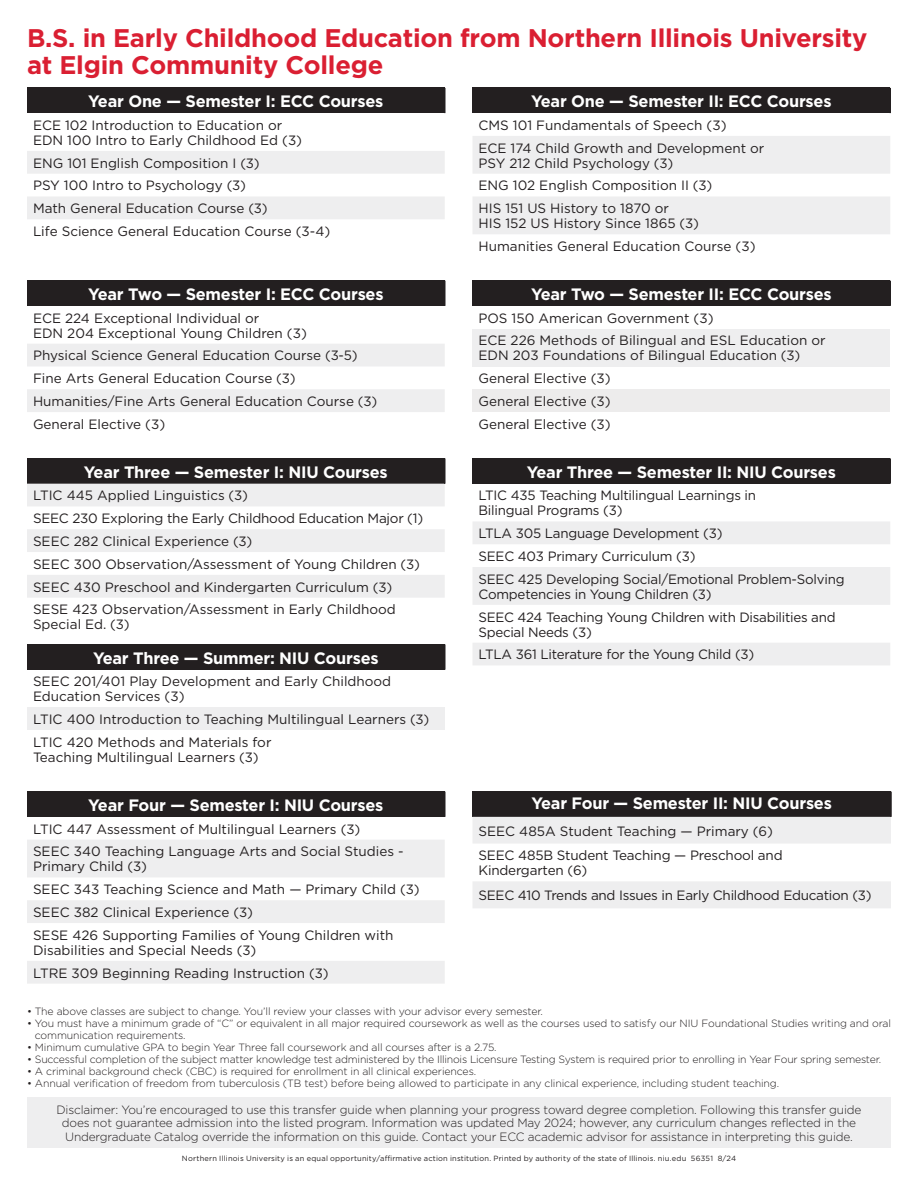
<style>
.page{position:relative;width:918px;height:1188px;background:#fff}
.page>*{position:absolute;margin:0;border:0;box-sizing:border-box;transform-origin:0 0}
.t1{font:700 25.5px/27px "Gotham";letter-spacing:-.01em;color:#da1f32}
.t2{font:700 16.5px "Gotham";letter-spacing:-.015em;color:#fff}
.program_text_-p{font:13.5px/15px "Gotham";color:#231f20}
.program_text_-p-2{font:13.5px/15px "Gotham";letter-spacing:-.02em;color:#231f20}
.program_text_-p-3{font:300 12px/13.5px "Gotham";letter-spacing:-.015em;color:#231f20;text-align:center}
.program_text_-p-4{font:300 10.5px/12px "Gotham";letter-spacing:-.01em;color:#231f20}
.t3{font:7.5px "Gotham";letter-spacing:.025em;color:#231f20}
</style>
<div class="page">
<div style="left:472px;top:792px;width:419px;height:25px;background:#231f20"></div>
<svg style="left:473px;top:817px;width:418px;height:91px"></svg>
<hr style="left:890px;top:792px;width:2px;height:25px;background:#231f20">
<div style="left:27px;top:792px;width:418px;height:25px;background:#231f20"></div>
<svg style="left:27px;top:840px;width:418px;height:144px;fill:#eeeeef"></svg>
<hr style="left:444px;top:792px;width:2px;height:25px;background:#231f20">
<div style="left:27px;top:458px;width:418px;height:26px;background:#231f20"></div>
<svg style="left:27px;top:484px;width:418px;height:114px;fill:#eeeeef"></svg>
<hr style="left:444px;top:458px;width:2px;height:26px;background:#231f20">
<div style="left:27px;top:644px;width:418px;height:26px;background:#231f20"></div>
<div style="left:27px;top:707px;width:418px;height:23px;background:#eeeeef"></div>
<hr style="left:444px;top:644px;width:2px;height:26px;background:#231f20">
<div style="left:472px;top:458px;width:418px;height:26px;background:#231f20"></div>
<svg style="left:473px;top:522px;width:417px;height:143px;fill:#eeeeef"></svg>
<svg style="left:890px;top:458px;width:1px;height:26px"></svg>
<div style="left:27px;top:88px;width:418px;height:25px;background:#231f20"></div>
<svg style="left:27px;top:151px;width:418px;height:68px"></svg>
<hr style="left:444px;top:88px;width:2px;height:25px;background:#231f20">
<div style="left:472px;top:88px;width:418px;height:25px;background:#231f20"></div>
<svg style="left:473px;top:136px;width:417px;height:98px"></svg>
<svg style="left:890px;top:88px;width:1px;height:25px"></svg>
<div style="left:27px;top:281px;width:418px;height:25px;background:#231f20"></div>
<svg style="left:27px;top:344px;width:418px;height:68px"></svg>
<hr style="left:444px;top:281px;width:2px;height:25px;background:#231f20">
<div style="left:472px;top:281px;width:418px;height:25px;background:#231f20"></div>
<div style="left:472px;top:329px;width:418px;height:37px;background:#eeeeef"></div>
<div style="left:472px;top:389px;width:418px;height:23px;background:#edecec"></div>
<svg style="left:890px;top:281px;width:1px;height:25px"></svg>
<div style="left:27px;top:1097px;width:864px;height:51px;background:#eeeeef"></div>
<h1 class="t1" style="left:27px;top:25px;width:842px">B.S. in Early Childhood Education from Northern Illinois University at Elgin Community College</h1>
<h1 class="t2" style="left:88px;top:90px;width:297px">Year One — Semester I: ECC Courses</h1>
<p class="program_text_-p" style="left:33px;top:117px;width:271px">ECE 102 Introduction to Education or<br>EDN 100 Intro to Early Childhood Ed (3)</p>
<p class="program_text_-p" style="left:33px;top:155px;width:228px">ENG 101 English Composition I (3)</p>
<p class="program_text_-p" style="left:33px;top:178px;width:215px">PSY 100 Intro to Psychology (3)</p>
<p class="program_text_-p" style="left:33px;top:201px;width:236px">Math General Education Course (3)</p>
<p class="program_text_-p" style="left:33px;top:224px;width:299px">Life Science General Education Course (3-4)</p>
<h1 class="t2" style="left:88px;top:283px;width:297px">Year Two — Semester I: ECC Courses</h1>
<p class="program_text_-p" style="left:33px;top:310px;width:275px">ECE 224 Exceptional Individual or<br>EDN 204 Exceptional Young Children (3)</p>
<p class="program_text_-p" style="left:33px;top:348px;width:326px">Physical Science General Education Course (3-5)</p>
<p class="program_text_-p" style="left:33px;top:371px;width:264px">Fine Arts General Education Course (3)</p>
<p class="program_text_-p" style="left:33px;top:394px;width:346px">Humanities/Fine Arts General Education Course (3)</p>
<p class="program_text_-p" style="left:33px;top:416px;width:134px">General Elective (3)</p>
<h1 class="t2" style="left:84px;top:461px;width:305px">Year Three — Semester I: NIU Courses</h1>
<p class="program_text_-p" style="left:33px;top:488px;width:217px">LTIC 445 Applied Linguistics (3)</p>
<p class="program_text_-p-2" style="left:33px;top:511px;width:392px">SEEC 230 Exploring the Early Childhood Education Major (1)</p>
<p class="program_text_-p" style="left:33px;top:533px;width:221px">SEEC 282 Clinical Experience (3)</p>
<p class="program_text_-p" style="left:33px;top:556px;width:388px">SEEC 300 Observation/Assessment of Young Children (3)</p>
<p class="program_text_-p" style="left:33px;top:579px;width:361px">SEEC 430 Preschool and Kindergarten Curriculum (3)</p>
<p class="program_text_-p" style="left:33px;top:602px;width:364px">SESE 423 Observation/Assessment in Early Childhood<br>Special Ed. (3)</p>
<h1 class="t2" style="left:93px;top:647px;width:287px">Year Three — Summer: NIU Courses</h1>
<p class="program_text_-p" style="left:33px;top:674px;width:360px">SEEC 201/401 Play Development and Early Childhood<br>Education Services (3)</p>
<p class="program_text_-p" style="left:33px;top:712px;width:398px">LTIC 400 Introduction to Teaching Multilingual Learners (3)</p>
<p class="program_text_-p" style="left:33px;top:734px;width:240px">LTIC 420 Methods and Materials for<br>Teaching Multilingual Learners (3)</p>
<h1 class="t2" style="left:88px;top:794px;width:297px">Year Four — Semester I: NIU Courses</h1>
<p class="program_text_-p" style="left:33px;top:821px;width:329px">LTIC 447 Assessment of Multilingual Learners (3)</p>
<p class="program_text_-p" style="left:33px;top:844px;width:372px">SEEC 340 Teaching Language Arts and Social Studies -<br>Primary Child (3)</p>
<p class="program_text_-p" style="left:33px;top:882px;width:388px">SEEC 343 Teaching Science and Math — Primary Child (3)</p>
<p class="program_text_-p" style="left:33px;top:904px;width:221px">SEEC 382 Clinical Experience (3)</p>
<p class="program_text_-p" style="left:33px;top:927px;width:362px">SESE 426 Supporting Families of Young Children with<br>Disabilities and Special Needs (3)</p>
<p class="program_text_-p" style="left:33px;top:965px;width:297px">LTRE 309 Beginning Reading Instruction (3)</p>
<h1 class="t2" style="left:531px;top:90px;width:302px">Year One — Semester II: ECC Courses</h1>
<p class="program_text_-p" style="left:478px;top:117px;width:250px">CMS 101 Fundamentals of Speech (3)</p>
<p class="program_text_-p" style="left:478px;top:140px;width:287px">ECE 174 Child Growth and Development or<br>PSY 212 Child Psychology (3)</p>
<p class="program_text_-p" style="left:478px;top:178px;width:235px">ENG 102 English Composition II (3)</p>
<p class="program_text_-p" style="left:478px;top:201px;width:222px">HIS 151 US History to 1870 or<br>HIS 152 US History Since 1865 (3)</p>
<p class="program_text_-p" style="left:478px;top:239px;width:279px">Humanities General Education Course (3)</p>
<h1 class="t2" style="left:531px;top:283px;width:302px">Year Two — Semester II: ECC Courses</h1>
<p class="program_text_-p" style="left:478px;top:310px;width:237px">POS 150 American Government (3)</p>
<p class="program_text_-p" style="left:478px;top:333px;width:349px">ECE 226 Methods of Bilingual and ESL Education or<br>EDN 203 Foundations of Bilingual Education (3)</p>
<p class="program_text_-p" style="left:478px;top:371px;width:134px">General Elective (3)</p>
<p class="program_text_-p" style="left:478px;top:394px;width:134px">General Elective (3)</p>
<p class="program_text_-p" style="left:478px;top:416px;width:134px">General Elective (3)</p>
<h1 class="t2" style="left:527px;top:461px;width:311px">Year Three — Semester II: NIU Courses</h1>
<p class="program_text_-p" style="left:478px;top:488px;width:279px">LTIC 435 Teaching Multilingual Learnings in<br>Bilingual Programs (3)</p>
<p class="program_text_-p" style="left:478px;top:526px;width:246px">LTLA 305 Language Development (3)</p>
<p class="program_text_-p" style="left:478px;top:548px;width:219px">SEEC 403 Primary Curriculum (3)</p>
<p class="program_text_-p" style="left:478px;top:571px;width:368px">SEEC 425 Developing Social/Emotional Problem-Solving<br>Competencies in Young Children (3)</p>
<p class="program_text_-p-2" style="left:478px;top:609px;width:359px">SEEC 424 Teaching Young Children with Disabilities and<br>Special Needs (3)</p>
<p class="program_text_-p" style="left:478px;top:647px;width:277px">LTLA 361 Literature for the Young Child (3)</p>
<h1 class="t2" style="left:532px;top:792px;width:302px">Year Four — Semester II: NIU Courses</h1>
<p class="program_text_-p" style="left:478px;top:823px;width:296px">SEEC 485A Student Teaching — Primary (6)</p>
<p class="program_text_-p" style="left:478px;top:848px;width:306px">SEEC 485B Student Teaching — Preschool and<br>Kindergarten (6)</p>
<p class="program_text_-p-2" style="left:478px;top:888px;width:395px">SEEC 410 Trends and Issues in Early Childhood Education (3)</p>
<p class="program_text_-p-4" style="left:27px;top:1005px;width:518px">• The above classes are subject to change. You’ll review your classes with your advisor every semester.</p>
<p class="program_text_-p-4" style="left:35px;top:1017px;width:858px;text-indent:-8px">• You must have a minimum grade of “C” or equivalent in all major required coursework as well as the courses used to satisfy our NIU Foundational Studies writing and oral communication requirements.</p>
<p class="program_text_-p-4" style="left:27px;top:1041px;width:471px">• Minimum cumulative GPA to begin Year Three fall coursework and all courses after is a 2.75.</p>
<p class="program_text_-p-4" style="left:27px;top:1053px;width:856px">• Successful completion of the subject matter knowledge test administered by the Illinois Licensure Testing System is required prior to enrolling in Year Four spring semester.</p>
<p class="program_text_-p-4" style="left:27px;top:1065px;width:451px">• A criminal background check (CBC) is required for enrollment in all clinical experiences.</p>
<p class="program_text_-p-4" style="left:27px;top:1077px;width:754px">• Annual verification of freedom from tuberculosis (TB test) before being allowed to participate in any clinical experience, including student teaching.</p>
<p class="program_text_-p-3" style="left:57px;top:1102px;width:806px">Disclaimer: You’re encouraged to use this transfer guide when planning your progress toward degree completion. Following this transfer guide does not guarantee admission into the listed program. Information was updated May 2024; however, any curriculum changes reflected in the<br>Undergraduate Catalog override the information on this guide. Contact your ECC academic advisor for assistance in interpreting this guide.</p>
<h1 class="t3" style="left:182px;top:1154px;width:556px">Northern Illinois University is an equal opportunity/affirmative action institution. Printed by authority of the state of Illinois. niu.edu 56351 8/24</h1>
</div>
